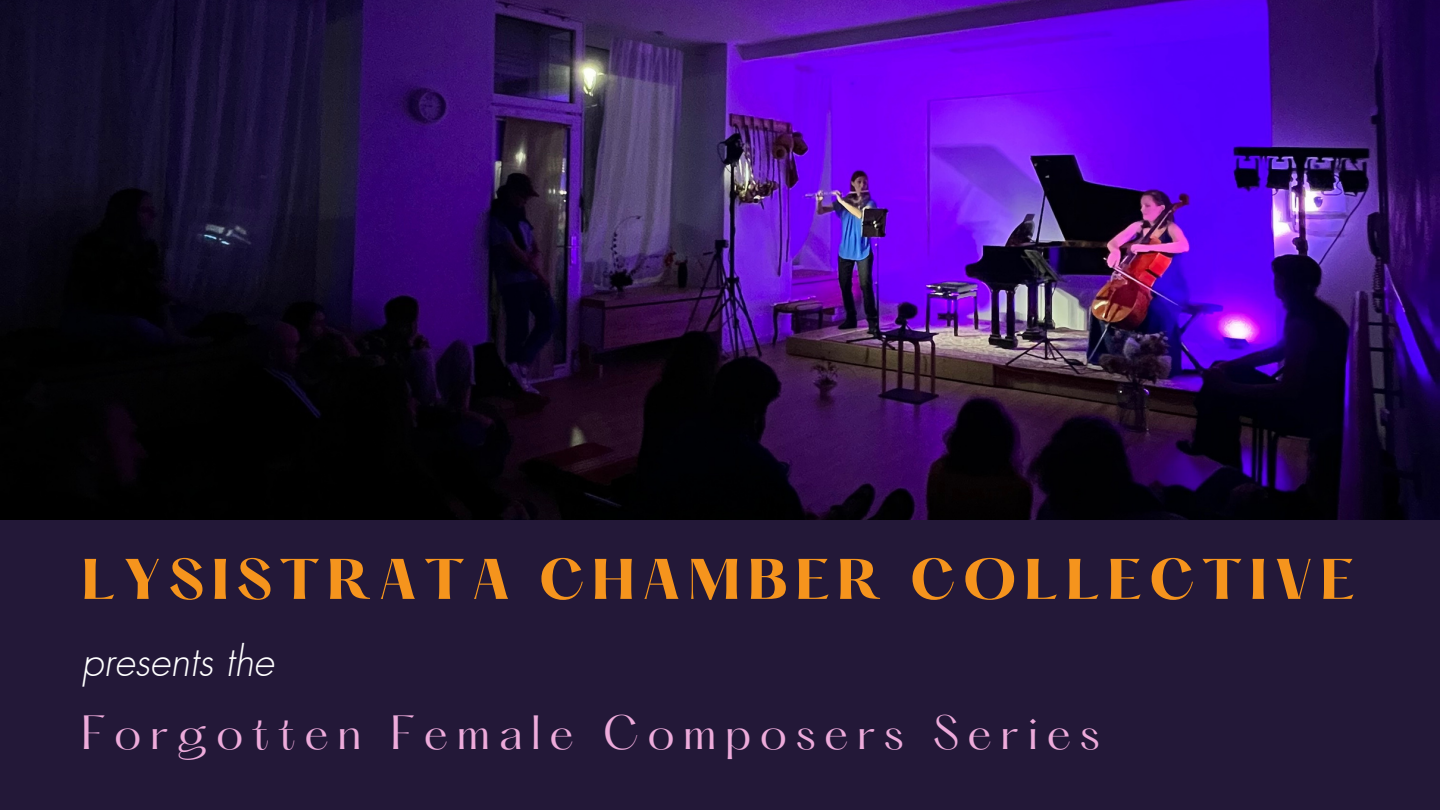
<style>
.page{position:relative;width:1440px;height:810px;background:#231838}
.page>*{position:absolute;margin:0;border:0;box-sizing:border-box;transform-origin:0 0}
.t1{font:700 50px "Hatton";letter-spacing:.13em;color:#f5941d}
.t2{font:42px "Hatton";letter-spacing:.2em;color:#edabdb}
.t3{font:italic 300 40px "Futura LT Pro";color:#fff}
</style>
<div class="page">
<img style="left:0;top:0;width:1440px;height:519px">
<p class="t1" style="left:81px;top:556px;width:1275px">LYSISTRATA CHAMBER COLLECTIVE</p>
<p class="t3" style="left:81px;top:643px;width:195px">presents the</p>
<p class="t2" style="left:81px;top:712px;width:1020px">Forgotten Female Composers Series</p>
</div>
